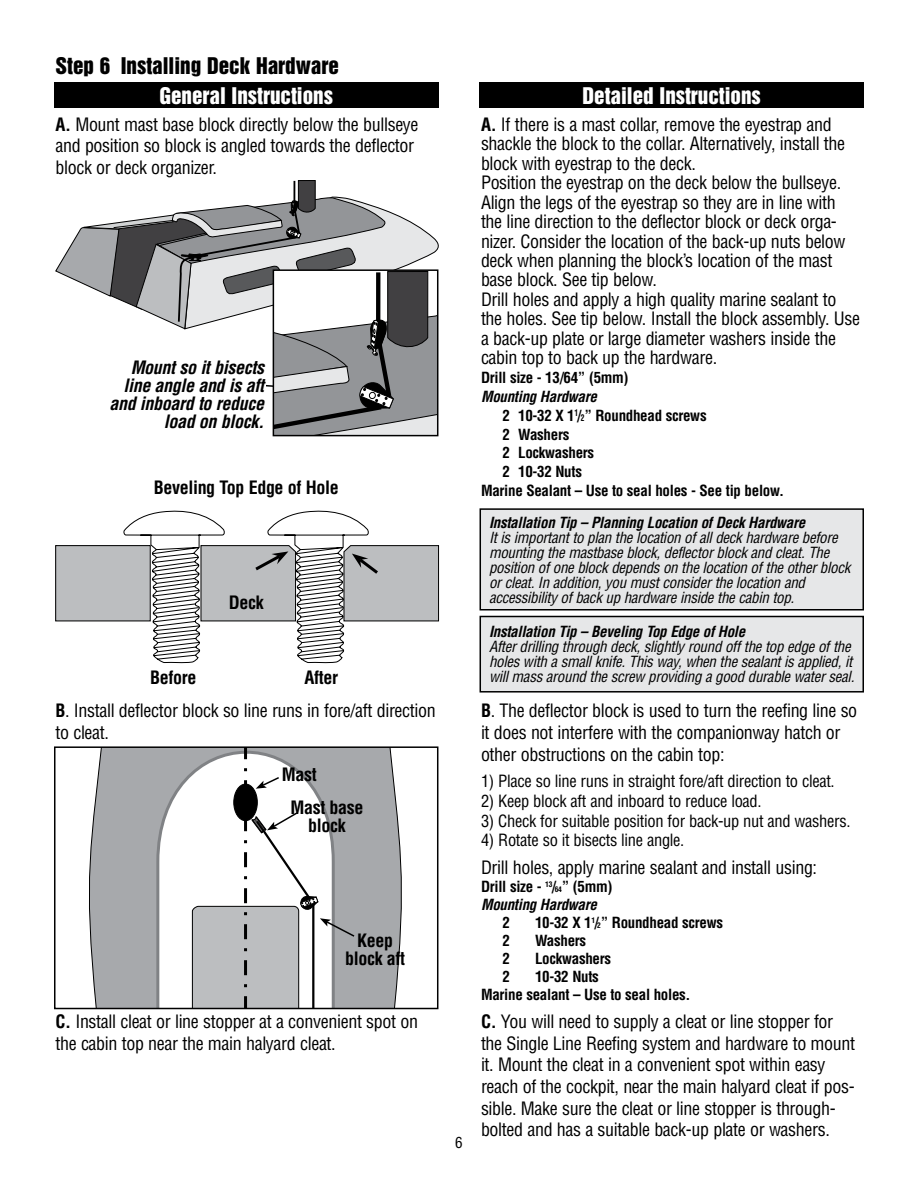
<style>
.page{position:relative;width:918px;height:1188px;background:#fff}
.page>*{position:absolute;margin:0;border:0;box-sizing:border-box;transform-origin:0 0}
.t1{font:21px "Helvetica Inserat";color:#fff}
.t2{font:21px "Helvetica Inserat";color:#000}
.t3{font:condensed 18px/19.5px "Helvetica";letter-spacing:-.02em;color:#000}
.t4{font:700 condensed 18px/18px "Helvetica";letter-spacing:-.02em;color:#000;text-align:center}
.t5{font:italic 700 condensed 18px/18px "Helvetica";letter-spacing:-.02em;color:#000;text-align:right}
.t6{font:condensed 16.5px "Helvetica";letter-spacing:-.02em;color:#000}
.t7{font:italic condensed 15px/15px "Helvetica";letter-spacing:-.02em;color:#000}
.t8{font:700 condensed 15px/18px "Helvetica";letter-spacing:-.02em;color:#000}
.t9{font:italic 700 condensed 15px "Helvetica";letter-spacing:-.02em;color:#000}
.t10{font:condensed 15px "Helvetica";color:#000}
.s1{font-weight:700}
.s2{font-size:9px}
.s3{font-size:7.5px}
.s4{font-style:italic}
</style>
<div class="page">
<div style="left:54px;top:82px;width:384px;height:26px;background:#000"></div>
<div style="left:480px;top:82px;width:384px;height:26px;background:#000"></div>
<div style="left:480px;top:616px;width:383px;height:76px;background:#e6e7e8"></div>
<div style="left:480px;top:616px;width:384px;height:77px;border:2px solid #000"></div>
<div style="left:56px;top:546px;width:94px;height:75px;background:#bcbec0"></div>
<div style="left:56px;top:545px;width:94px;height:76px;border:1px solid #000"></div>
<svg style="left:123px;top:510px;width:316px;height:154px"></svg>
<svg style="left:56px;top:180px;width:382px;height:256px"></svg>
<div style="left:273px;top:269px;width:165px;height:167px;border:2px solid #000"></div>
<div style="left:108px;top:359px;width:158px;height:77px;background:#fff"></div>
<svg style="left:89px;top:749px;width:313px;height:257px;background:#a9abae"></svg>
<svg style="left:155px;top:749px;width:37px;height:257px"></svg>
<div style="left:54px;top:746px;width:384px;height:263px;border:2px solid #000"></div>
<svg style="left:192px;top:747px;width:164px;height:262px"></svg>
<div style="left:480px;top:509px;width:383px;height:101px;background:#e6e7e8"></div>
<div style="left:480px;top:508px;width:384px;height:102px;border:2px solid #000"></div>
<p class="t2" style="left:56px;top:53px;width:285px">Step 6 Installing Deck Hardware</p>
<p class="t1" style="left:159px;top:83px;width:175px">General Instructions</p>
<p class="t1" style="left:583px;top:83px;width:180px">Detailed Instructions</p>
<p class="t3" style="left:56px;top:113px;width:365px;line-height:21.6px"><span class="s1">A.</span> Mount mast base block directly below the bullseye and position so block is angled towards the deflector block or deck organizer.</p>
<p class="t3" style="left:481px;top:114px;width:381px"><span class="s1">A.</span> If there is a mast collar, remove the eyestrap and shackle the block to the collar. Alternatively, install the block with eyestrap to the deck.<br>Position the eyestrap on the deck below the bullseye.<br>Align the legs of the eyestrap so they are in line with the line direction to the deflector block or deck orga&shy;nizer. Consider the location of the back-up nuts below deck when planning the block’s location of the mast base block. See tip below.<br>Drill holes and apply a high quality marine sealant to the holes. See tip below. Install the block assembly. Use a back-up plate or large diameter washers inside the cabin top to back up the hardware.</p>
<p class="t8" style="left:481px;top:369px;width:149px">Drill size - 13/64” (5mm)</p>
<p class="t9" style="left:481px;top:387px;width:117px">Mounting Hardware</p>
<p class="t8" style="left:503px;top:406px;width:206px">2 10-32 X 1<sup>1</sup>/<span class="s2">2</span>” Roundhead screws</p>
<p class="t8" style="left:503px;top:425px;width:68px">2 Washers</p>
<p class="t8" style="left:503px;top:444px;width:93px">2 Lockwashers</p>
<p class="t8" style="left:503px;top:462px;width:81px">2 10-32 Nuts</p>
<p class="t8" style="left:481px;top:481px;width:305px">Marine Sealant – Use to seal holes - See tip below.</p>
<p class="t5" style="left:109px;top:358px;width:156px">Mount so it bisects line angle and is aft and inboard to reduce load on block.</p>
<p class="t4" style="left:154px;top:479px;width:186px">Beveling Top Edge of Hole</p>
<p class="t4" style="left:229px;top:594px;width:36px">Deck</p>
<p class="t4" style="left:150px;top:668px;width:48px">Before</p>
<p class="t4" style="left:305px;top:668px;width:35px">After</p>
<p class="t3" style="left:56px;top:700px;width:382px;line-height:21.6px"><span class="s1">B</span>. Install deflector block so line runs in fore/aft direction to cleat.</p>
<p class="t4" style="left:282px;top:766px;width:36px">Mast</p>
<p class="t4" style="left:290px;top:798px;width:75px">Mast base block</p>
<p class="t4" style="left:345px;top:931px;width:62px">Keep block aft</p>
<p class="t3" style="left:56px;top:1011px;width:364px;line-height:21.6px"><span class="s1">C.</span> Install cleat or line stopper at a convenient spot on the cabin top near the main halyard cleat.</p>
<p class="t10" style="left:455px;top:1133px;width:9px">6</p>
<p class="t9" style="left:489px;top:513px;width:318px">Installation Tip – Planning Location of Deck Hardware</p>
<p class="t7" style="left:489px;top:529px;width:363px">It is important to plan the location of all deck hardware before mounting the mastbase block, deflector block and cleat. The position of one block depends on the location of the other block or cleat. In addition, you must consider the location and accessibility of back up hardware inside the cabin top.</p>
<p class="t9" style="left:489px;top:623px;width:258px">Installation Tip – Beveling Top Edge of Hole</p>
<p class="t7" style="left:489px;top:639px;width:367px">After drilling through deck, slightly round off the top edge of the holes with a small knife. This way, when the sealant is applied, it will mass around the screw providing a good durable water seal.</p>
<p class="t3" style="left:481px;top:700px;width:378px;line-height:21.6px"><span class="s1">B</span>. The deflector block is used to turn the reefing line so it does not interfere with the companionway hatch or other obstructions on the cabin top:</p>
<p class="t6" style="left:481px;top:771px;width:355px">1) Place so line runs in straight fore/aft direction to cleat.</p>
<p class="t6" style="left:481px;top:790px;width:282px">2) Keep block aft and inboard to reduce load.</p>
<p class="t6" style="left:481px;top:810px;width:371px">3) Check for suitable position for back-up nut and washers.</p>
<p class="t6" style="left:481px;top:830px;width:205px">4) Rotate so it bisects line angle.</p>
<p class="t3" style="left:481px;top:858px;width:338px">Drill holes, apply marine sealant and install using:</p>
<p class="t8" style="left:481px;top:878px;width:133px">Drill size - <sup>13</sup>/<span class="s3">64</span>” (5mm)<br><span class="s4">Mounting Hardware</span></p>
<p class="t8" style="left:503px;top:914px;width:9px">2</p>
<p class="t8" style="left:535px;top:914px;width:190px">10-32 X 1<sup>1</sup>/<span class="s3">2</span>” Roundhead screws</p>
<p class="t8" style="left:503px;top:932px;width:9px">2</p>
<p class="t8" style="left:535px;top:932px;width:53px">Washers</p>
<p class="t8" style="left:503px;top:950px;width:9px">2</p>
<p class="t8" style="left:535px;top:950px;width:78px">Lockwashers</p>
<p class="t8" style="left:503px;top:968px;width:9px">2</p>
<p class="t8" style="left:481px;top:968px;width:211px;text-indent:54px">10-32 Nuts<br>Marine sealant – Use to seal holes.</p>
<p class="t3" style="left:481px;top:1011px;width:376px;line-height:21.6px"><span class="s1">C.</span> You will need to supply a cleat or line stopper for the Single Line Reefing system and hardware to mount it. Mount the cleat in a convenient spot within easy reach of the cockpit, near the main halyard cleat if pos&shy;sible. Make sure the cleat or line stopper is through&shy;bolted and has a suitable back-up plate or washers.</p>
</div>
